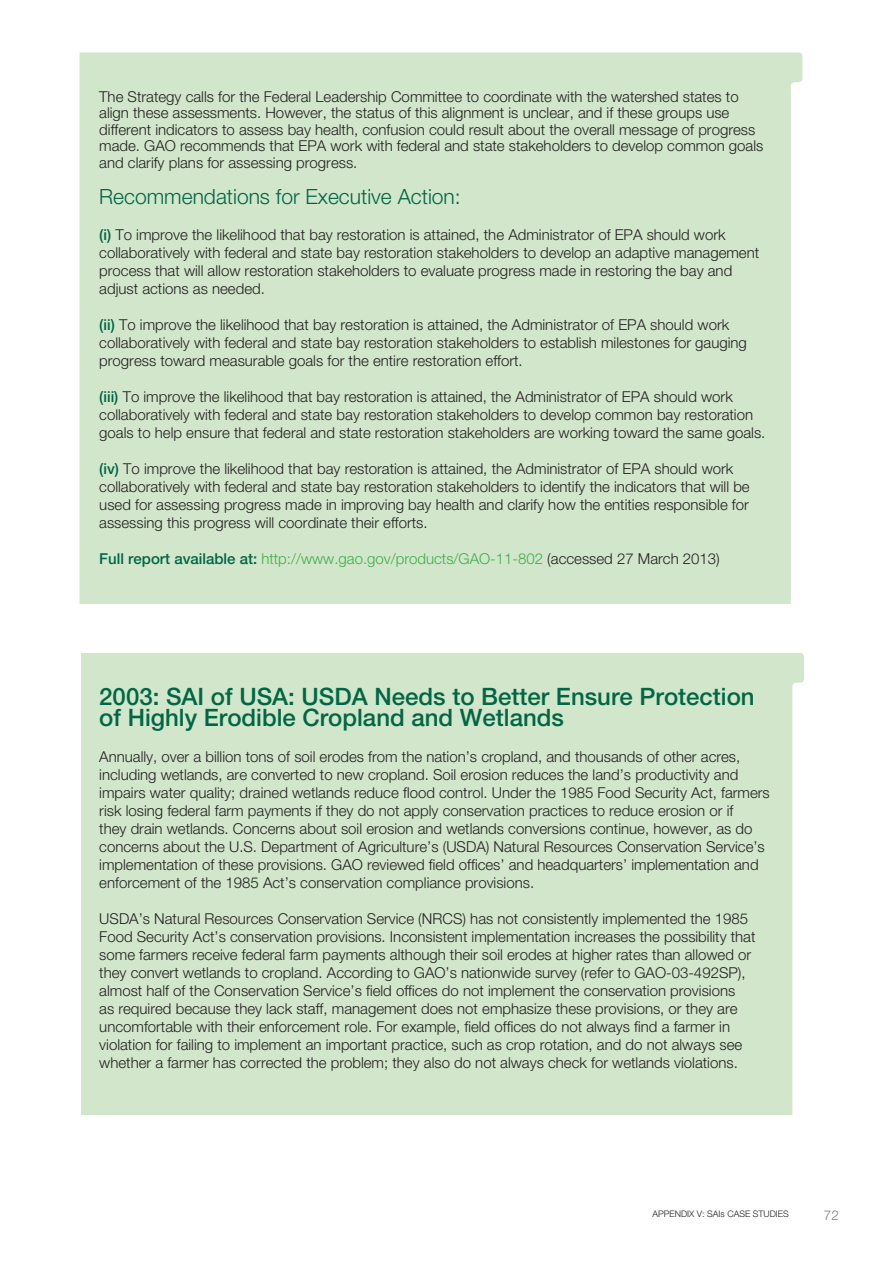
<style>
.page{position:relative;width:893px;height:1263px;background:#fff}
.page>*{position:absolute;margin:0;border:0;box-sizing:border-box;transform-origin:0 0}
.t1{font:500 24px/21px "Helvetica Neue";color:#064}
.t2{font:300 21px "Helvetica Neue";color:#064}
.t3{font:300 15px/18px "Helvetica Neue";color:#231f20}
.t4{font:300 15px "Helvetica Neue";color:#40ae49}
.t5{font:300 13.5px "Helvetica Neue";color:#808285}
.t6{font:300 9px "Helvetica Neue";color:#231f20}
.s1{font-weight:500;color:#064}
.s2{color:#231f20}
</style>
<div class="page">
<div style="left:79px;top:52px;width:723px;height:552px;background:#d1e6cb"></div>
<div style="left:81px;top:653px;width:723px;height:462px;background:#d1e6cb"></div>
<p class="t3" style="left:99px;top:88px;width:666px;line-height:16.5px">The Strategy calls for the Federal Leadership Committee to coordinate with the watershed states to align these assessments. However, the status of this alignment is unclear, and if these groups use different indicators to assess bay health, confusion could result about the overall message of progress made. GAO recommends that EPA work with federal and state stakeholders to develop common goals and clarify plans for assessing progress.</p>
<h2 class="t2" style="left:99px;top:183px;width:363px">Recommendations for Executive Action:</h2>
<p class="t3" style="left:99px;top:225px;width:661px"><span class="s1">(i)</span> To improve the likelihood that bay restoration is attained, the Administrator of EPA should work collaboratively with federal and state bay restoration stakeholders to develop an adaptive management process that will allow restoration stakeholders to evaluate progress made in restoring the bay and adjust actions as needed.</p>
<p class="t3" style="left:99px;top:315px;width:649px"><span class="s1">(ii)</span> To improve the likelihood that bay restoration is attained, the Administrator of EPA should work collaboratively with federal and state bay restoration stakeholders to establish milestones for gauging progress toward measurable goals for the entire restoration effort.</p>
<p class="t3" style="left:99px;top:387px;width:668px"><span class="s1">(iii)</span> To improve the likelihood that bay restoration is attained, the Administrator of EPA should work collaboratively with federal and state bay restoration stakeholders to develop common bay restoration goals to help ensure that federal and state restoration stakeholders are working toward the same goals.</p>
<p class="t3" style="left:99px;top:459px;width:652px"><span class="s1">(iv)</span> To improve the likelihood that bay restoration is attained, the Administrator of EPA should work collaboratively with federal and state bay restoration stakeholders to identify the indicators that will be used for assessing progress made in improving bay health and clarify how the entities responsible for assessing this progress will coordinate their efforts.</p>
<p class="t4" style="left:99px;top:549px;width:622px"><span class="s1">Full report available at:</span> http://www.gao.gov/products/GAO-11-802 <span class="s2">(accessed 27 March 2013)</span></p>
<h1 class="t1" style="left:99px;top:686px;width:657px">2003: SAI of USA: USDA Needs to Better Ensure Protection of Highly Erodible Cropland and Wetlands</h1>
<p class="t3" style="left:99px;top:747px;width:672px">Annually, over a billion tons of soil erodes from the nation’s cropland, and thousands of other acres, including wetlands, are converted to new cropland. Soil erosion reduces the land’s productivity and impairs water quality; drained wetlands reduce flood control. Under the 1985 Food Security Act, farmers risk losing federal farm payments if they do not apply conservation practices to reduce erosion or if<br>they drain wetlands. Concerns about soil erosion and wetlands conversions continue, however, as do concerns about the U.S. Department of Agriculture’s (USDA) Natural Resources Conservation Service’s implementation of these provisions. GAO reviewed field offices’ and headquarters’ implementation and enforcement of the 1985 Act’s conservation compliance provisions.</p>
<p class="t3" style="left:99px;top:909px;width:658px">USDA’s Natural Resources Conservation Service (NRCS) has not consistently implemented the 1985<br>Food Security Act’s conservation provisions. Inconsistent implementation increases the possibility that some farmers receive federal farm payments although their soil erodes at higher rates than allowed or they convert wetlands to cropland. According to GAO’s nationwide survey (refer to GAO-03-492SP), almost half of the Conservation Service’s field offices do not implement the conservation provisions<br>as required because they lack staff, management does not emphasize these provisions, or they are uncomfortable with their enforcement role. For example, field offices do not always find a farmer in violation for failing to implement an important practice, such as crop rotation, and do not always see whether a farmer has corrected the problem; they also do not always check for wetlands violations.</p>
<p class="t6" style="left:652px;top:1208px;width:138px">APPENDIX V: SAIs CASE STUDIES</p>
<p class="t5" style="left:824px;top:1206px;width:17px">72</p>
</div>
